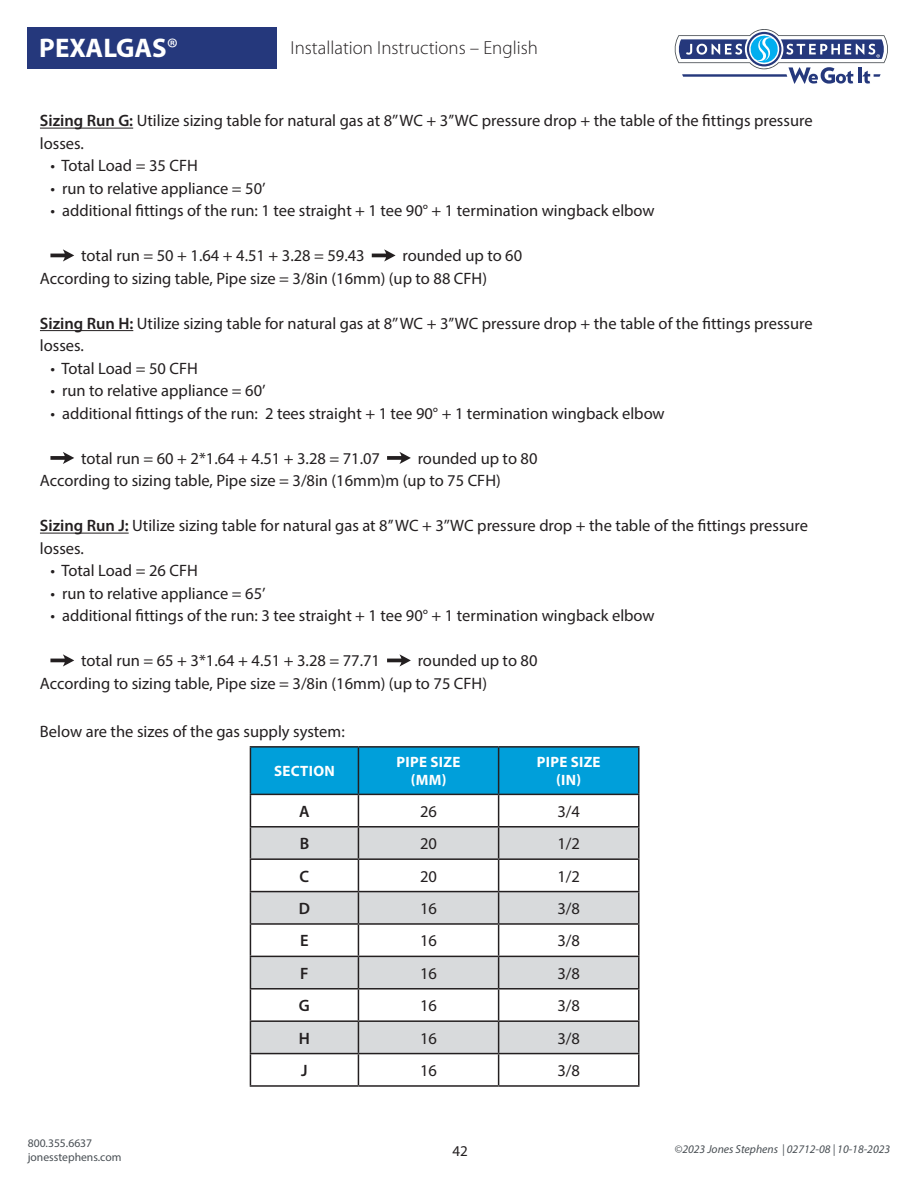
<style>
.page{position:relative;width:918px;height:1188px;background:#fff}
.page>*{position:absolute;margin:0;border:0;box-sizing:border-box;transform-origin:0 0}
.t1{font:700 27px "Myriad Pro";color:#fff}
.t2{font:300 18.9px "Myriad Pro";color:#231f20}
.t3{font:16.5px/22.5px "Myriad Pro";color:#231f20}
.t4{font:600 16.5px "Myriad Pro";color:#231f20}
.t5{font:700 15px/18px "Myriad Pro";letter-spacing:.02em;color:#fff;text-align:center}
.t6{font:15px "Myriad Pro";color:#231f20}
.t7{font:italic 11.7px "Myriad Pro";color:#494f54}
.t8{font:11.7px/14px "Myriad Pro";color:#494f54}
.s1{font-weight:400}
.s2{font-weight:600}
</style>
<div class="page">
<div style="left:27px;top:27px;width:250px;height:41px;background:#25387c"></div>
<svg style="left:674px;top:29px;width:214px;height:55px"></svg>
<hr style="left:40px;top:128px;width:93px;height:1px;background:#231f20">
<hr style="left:40px;top:330px;width:93px;height:1px;background:#231f20">
<hr style="left:40px;top:533px;width:89px;height:1px;background:#231f20">
<svg style="left:50px;top:249px;width:24px;height:12px"></svg>
<svg style="left:372px;top:249px;width:23px;height:12px"></svg>
<svg style="left:50px;top:452px;width:24px;height:12px"></svg>
<svg style="left:387px;top:452px;width:24px;height:12px"></svg>
<svg style="left:50px;top:654px;width:24px;height:12px"></svg>
<svg style="left:387px;top:654px;width:24px;height:12px"></svg>
<div style="left:251px;top:748px;width:387px;height:46px;background:#009fda"></div>
<svg style="left:251px;top:828px;width:387px;height:225px;fill:#d8dadc"></svg>
<hr style="left:250px;top:795px;width:1px;height:31px;background:#231f20">
<hr style="left:358px;top:795px;width:1px;height:31px;background:#231f20">
<hr style="left:498px;top:795px;width:1px;height:31px;background:#231f20">
<hr style="left:638px;top:795px;width:2px;height:31px;background:#231f20">
<hr style="left:250px;top:826px;width:108px;height:2px;background:#231f20">
<hr style="left:250px;top:828px;width:1px;height:30px;background:#231f20">
<hr style="left:358px;top:826px;width:141px;height:2px;background:#231f20">
<hr style="left:358px;top:828px;width:1px;height:30px;background:#231f20">
<hr style="left:499px;top:826px;width:141px;height:2px;background:#231f20">
<hr style="left:498px;top:828px;width:1px;height:30px;background:#231f20">
<hr style="left:638px;top:828px;width:2px;height:30px;background:#231f20">
<hr style="left:250px;top:858px;width:108px;height:2px;background:#231f20">
<hr style="left:250px;top:860px;width:1px;height:31px;background:#231f20">
<hr style="left:358px;top:858px;width:141px;height:2px;background:#231f20">
<hr style="left:358px;top:860px;width:1px;height:31px;background:#231f20">
<hr style="left:499px;top:858px;width:141px;height:2px;background:#231f20">
<hr style="left:498px;top:860px;width:1px;height:31px;background:#231f20">
<hr style="left:638px;top:860px;width:2px;height:31px;background:#231f20">
<hr style="left:250px;top:891px;width:108px;height:1px;background:#231f20">
<hr style="left:250px;top:892px;width:1px;height:31px;background:#231f20">
<hr style="left:358px;top:891px;width:141px;height:1px;background:#231f20">
<hr style="left:358px;top:892px;width:1px;height:31px;background:#231f20">
<hr style="left:499px;top:891px;width:141px;height:1px;background:#231f20">
<hr style="left:498px;top:892px;width:1px;height:31px;background:#231f20">
<hr style="left:638px;top:892px;width:2px;height:31px;background:#231f20">
<hr style="left:250px;top:923px;width:108px;height:2px;background:#231f20">
<hr style="left:250px;top:925px;width:1px;height:31px;background:#231f20">
<hr style="left:358px;top:923px;width:141px;height:2px;background:#231f20">
<hr style="left:358px;top:925px;width:1px;height:31px;background:#231f20">
<hr style="left:499px;top:923px;width:141px;height:2px;background:#231f20">
<hr style="left:498px;top:925px;width:1px;height:31px;background:#231f20">
<hr style="left:638px;top:925px;width:2px;height:31px;background:#231f20">
<hr style="left:250px;top:956px;width:108px;height:1px;background:#231f20">
<hr style="left:250px;top:957px;width:1px;height:31px;background:#231f20">
<hr style="left:358px;top:956px;width:141px;height:1px;background:#231f20">
<hr style="left:358px;top:957px;width:1px;height:31px;background:#231f20">
<hr style="left:499px;top:956px;width:141px;height:1px;background:#231f20">
<hr style="left:498px;top:957px;width:1px;height:31px;background:#231f20">
<hr style="left:638px;top:957px;width:2px;height:31px;background:#231f20">
<hr style="left:250px;top:988px;width:108px;height:2px;background:#231f20">
<hr style="left:250px;top:990px;width:1px;height:30px;background:#231f20">
<hr style="left:358px;top:988px;width:141px;height:2px;background:#231f20">
<hr style="left:358px;top:990px;width:1px;height:30px;background:#231f20">
<hr style="left:499px;top:988px;width:141px;height:2px;background:#231f20">
<hr style="left:498px;top:990px;width:1px;height:30px;background:#231f20">
<hr style="left:638px;top:990px;width:2px;height:30px;background:#231f20">
<hr style="left:358px;top:1022px;width:1px;height:31px;background:#231f20">
<hr style="left:250px;top:1054px;width:1px;height:31px;background:#231f20">
<hr style="left:358px;top:1054px;width:1px;height:31px;background:#231f20">
<hr style="left:498px;top:1054px;width:1px;height:31px;background:#231f20">
<hr style="left:638px;top:1054px;width:2px;height:31px;background:#231f20">
<hr style="left:250px;top:1085px;width:108px;height:2px;background:#231f20">
<hr style="left:358px;top:1085px;width:141px;height:2px;background:#231f20">
<hr style="left:499px;top:1085px;width:141px;height:2px;background:#231f20">
<hr style="left:250px;top:1020px;width:108px;height:2px;background:#231f20">
<hr style="left:250px;top:1022px;width:1px;height:31px;background:#231f20">
<hr style="left:358px;top:1020px;width:141px;height:2px;background:#231f20">
<hr style="left:499px;top:1020px;width:141px;height:2px;background:#231f20">
<hr style="left:498px;top:1022px;width:1px;height:31px;background:#231f20">
<hr style="left:638px;top:1022px;width:2px;height:31px;background:#231f20">
<hr style="left:250px;top:1053px;width:108px;height:1px;background:#231f20">
<hr style="left:358px;top:1053px;width:141px;height:1px;background:#231f20">
<hr style="left:499px;top:1053px;width:141px;height:1px;background:#231f20">
<hr style="left:250px;top:746px;width:108px;height:2px;background:#231f20">
<hr style="left:250px;top:748px;width:1px;height:46px;background:#231f20">
<hr style="left:358px;top:746px;width:141px;height:2px;background:#231f20">
<hr style="left:358px;top:748px;width:1px;height:46px;background:#231f20">
<hr style="left:499px;top:746px;width:141px;height:2px;background:#231f20">
<hr style="left:498px;top:748px;width:1px;height:46px;background:#231f20">
<hr style="left:638px;top:748px;width:2px;height:46px;background:#231f20">
<hr style="left:250px;top:794px;width:108px;height:1px;background:#231f20">
<hr style="left:358px;top:794px;width:141px;height:1px;background:#231f20">
<hr style="left:499px;top:794px;width:141px;height:1px;background:#231f20">
<h1 class="t1" style="left:39px;top:30px;width:140px">PEXALGAS<span class="s1">®</span></h1>
<p class="t2" style="left:291px;top:38px;width:249px">Installation Instructions – English</p>
<p class="t3" style="left:40px;top:109px;width:774px"><span class="s2">Sizing Run G:</span> Utilize sizing table for natural gas at 8’’ WC + 3’’WC pressure drop + the table of the fittings pressure losses.</p>
<p class="t3" style="left:50px;top:154px;width:149px">• Total Load = 35 CFH</p>
<p class="t3" style="left:50px;top:177px;width:217px">• run to relative appliance = 50’</p>
<p class="t3" style="left:50px;top:199px;width:606px">• additional fittings of the run: 1 tee straight + 1 tee 90° + 1 termination wingback elbow</p>
<p class="t3" style="left:81px;top:244px;width:285px">total run = 50 + 1.64 + 4.51 + 3.28 = 59.43</p>
<p class="t3" style="left:40px;top:244px;width:484px;text-indent:362px">rounded up to 60<br>According to sizing table, Pipe size = 3/8in (16mm) (up to 88 CFH)</p>
<p class="t3" style="left:40px;top:312px;width:774px"><span class="s2">Sizing Run H:</span> Utilize sizing table for natural gas at 8’’ WC + 3’’WC pressure drop + the table of the fittings pressure losses.</p>
<p class="t3" style="left:50px;top:357px;width:149px">• Total Load = 50 CFH</p>
<p class="t3" style="left:50px;top:379px;width:217px">• run to relative appliance = 60’</p>
<p class="t3" style="left:50px;top:402px;width:616px">• additional fittings of the run: 2 tees straight + 1 tee 90° + 1 termination wingback elbow</p>
<p class="t3" style="left:81px;top:447px;width:300px">total run = 60 + 2*1.64 + 4.51 + 3.28 = 71.07</p>
<p class="t3" style="left:40px;top:447px;width:499px;text-indent:378px">rounded up to 80<br>According to sizing table, Pipe size = 3/8in (16mm)m (up to 75 CFH)</p>
<p class="t3" style="left:40px;top:514px;width:770px"><span class="s2">Sizing Run J:</span> Utilize sizing table for natural gas at 8’’ WC + 3’’WC pressure drop + the table of the fittings pressure losses.</p>
<p class="t3" style="left:50px;top:559px;width:149px">• Total Load = 26 CFH</p>
<p class="t3" style="left:50px;top:582px;width:217px">• run to relative appliance = 65’</p>
<p class="t3" style="left:50px;top:604px;width:606px">• additional fittings of the run: 3 tee straight + 1 tee 90° + 1 termination wingback elbow</p>
<p class="t3" style="left:81px;top:649px;width:300px">total run = 65 + 3*1.64 + 4.51 + 3.28 = 77.71</p>
<p class="t3" style="left:40px;top:649px;width:499px;text-indent:378px">rounded up to 80<br>According to sizing table, Pipe size = 3/8in (16mm) (up to 75 CFH)</p>
<p class="t3" style="left:40px;top:720px;width:306px">Below are the sizes of the gas supply system:</p>
<p class="t5" style="left:274px;top:762px;width:62px">SECTION</p>
<p class="t5" style="left:397px;top:753px;width:65px">PIPE SIZE (MM)</p>
<p class="t5" style="left:537px;top:753px;width:65px">PIPE SIZE (IN)</p>
<p class="t4" style="left:299px;top:801px;width:12px">A</p>
<p class="t3" style="left:420px;top:800px;width:18px">26</p>
<p class="t3" style="left:557px;top:800px;width:24px">3/4</p>
<p class="t4" style="left:300px;top:833px;width:11px">B</p>
<p class="t3" style="left:420px;top:832px;width:18px">20</p>
<p class="t3" style="left:557px;top:832px;width:24px">1/2</p>
<p class="t4" style="left:300px;top:866px;width:11px">C</p>
<p class="t3" style="left:420px;top:865px;width:18px">20</p>
<p class="t3" style="left:557px;top:865px;width:24px">1/2</p>
<p class="t4" style="left:299px;top:898px;width:13px">D</p>
<p class="t3" style="left:420px;top:897px;width:18px">16</p>
<p class="t3" style="left:557px;top:897px;width:24px">3/8</p>
<p class="t4" style="left:300px;top:930px;width:10px">E</p>
<p class="t3" style="left:420px;top:929px;width:18px">16</p>
<p class="t3" style="left:557px;top:929px;width:24px">3/8</p>
<p class="t4" style="left:300px;top:963px;width:10px">F</p>
<p class="t3" style="left:420px;top:962px;width:18px">16</p>
<p class="t3" style="left:557px;top:962px;width:24px">3/8</p>
<p class="t4" style="left:299px;top:995px;width:12px">G</p>
<p class="t3" style="left:420px;top:994px;width:18px">16</p>
<p class="t3" style="left:557px;top:994px;width:24px">3/8</p>
<p class="t4" style="left:299px;top:1028px;width:13px">H</p>
<p class="t3" style="left:420px;top:1027px;width:18px">16</p>
<p class="t3" style="left:557px;top:1027px;width:24px">3/8</p>
<p class="t4" style="left:301px;top:1060px;width:8px">J</p>
<p class="t3" style="left:420px;top:1059px;width:18px">16</p>
<p class="t3" style="left:557px;top:1059px;width:24px">3/8</p>
<p class="t8" style="left:28px;top:1136px;width:95px">800.355.6637 jonesstephens.com</p>
<p class="t7" style="left:675px;top:1142px;width:217px">©2023 Jones Stephens | 02712-08 | 10-18-2023</p>
<p class="t6" style="left:452px;top:1142px;width:17px">42</p>
</div>
